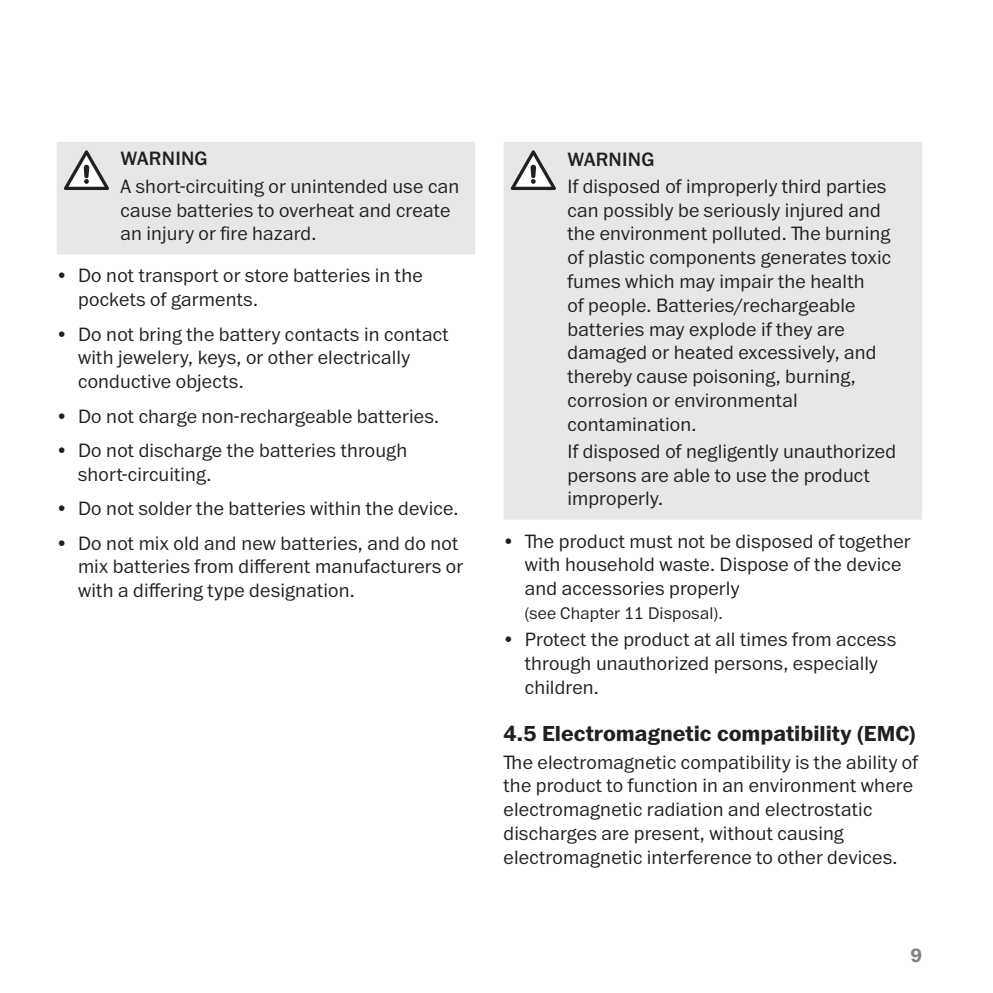
<style>
.page{position:relative;width:993px;height:993px;background:#fff}
.page>*{position:absolute;margin:0;border:0;box-sizing:border-box;transform-origin:0 0}
.Head_3{font:700 22.5px "Franklin ITC Pro";color:#231f20}
.Head_4{font:300 20px/23.8px "Franklin ITC Pro";letter-spacing:.01em;color:#231f20}
.Body{font:300 20px/23.8px "Franklin ITC Pro";letter-spacing:.01em;color:#231f20}
.Head_4-2{font:500 20px "Franklin ITC Pro";letter-spacing:.01em;color:#231f20}
.t1{font:700 20px "Franklin ITC Pro";color:#808285}
.t2{font:300 17.5px "Franklin ITC Pro";letter-spacing:.02em;color:#231f20}
</style>
<div class="page">
<div style="left:57px;top:142px;width:418px;height:112px;background:#e6e7e9"></div>
<svg style="left:64px;top:150px;width:45px;height:40px"></svg>
<div style="left:503px;top:142px;width:418px;height:377px;background:#e6e7e9"></div>
<svg style="left:510px;top:150px;width:45px;height:40px"></svg>
<p class="Head_4-2" style="left:120px;top:148px;width:89px">WARNING</p>
<p class="Body" style="left:120px;top:175px;width:340px">A short-circuiting or unintended use can cause batteries to overheat and create an injury or fire hazard.</p>
<p class="Head_4" style="left:78px;top:264px;width:346px;text-indent:-21px">• Do not transport or store batteries in the pockets of garments.</p>
<p class="Head_4" style="left:78px;top:322px;width:372px;text-indent:-21px">• Do not bring the battery contacts in contact with jewelery, keys, or other electrically conductive objects.</p>
<p class="Head_4" style="left:57px;top:404px;width:384px">• Do not charge non-rechargeable batteries.</p>
<p class="Head_4" style="left:78px;top:439px;width:331px;text-indent:-21px">• Do not discharge the batteries through short-circuiting.</p>
<p class="Head_4" style="left:57px;top:497px;width:403px">• Do not solder the batteries within the device.</p>
<p class="Head_4" style="left:78px;top:531px;width:386px;text-indent:-21px">• Do not mix old and new batteries, and do not mix batteries from different manufacturers or with a differing type designation.</p>
<p class="Head_4-2" style="left:567px;top:148px;width:89px">WARNING</p>
<p class="Head_4" style="left:567px;top:175px;width:325px">If disposed of improperly third parties can possibly be seriously injured and the environment polluted. The burning of plastic components generates toxic fumes which may impair the health<br>of people. Batteries/rechargeable batteries may explode if they are damaged or heated excessively, and thereby cause poisoning, burning, corrosion or environmental contamination.</p>
<p class="Body" style="left:567px;top:440px;width:330px">If disposed of negligently unauthorized persons are able to use the product improperly.</p>
<p class="Head_4" style="left:524px;top:529px;width:387px;text-indent:-21px">• The product must not be disposed of together with household waste. Dispose of the device and accessories properly</p>
<p class="t2" style="left:524px;top:603px;width:199px">(see Chapter 11 Disposal).</p>
<p class="Head_4" style="left:524px;top:628px;width:373px;text-indent:-21px">• Protect the product at all times from access through unauthorized persons, especially children.</p>
<p class="Head_3" style="left:503px;top:720px;width:414px">4.5 Electromagnetic compatibility (EMC)</p>
<p class="Body" style="left:503px;top:750px;width:416px">The electromagnetic compatibility is the ability of the product to function in an environment where electromagnetic radiation and electrostatic discharges are present, without causing electromagnetic interference to other devices.</p>
<p class="t1" style="left:910px;top:943px;width:13px">9</p>
</div>
